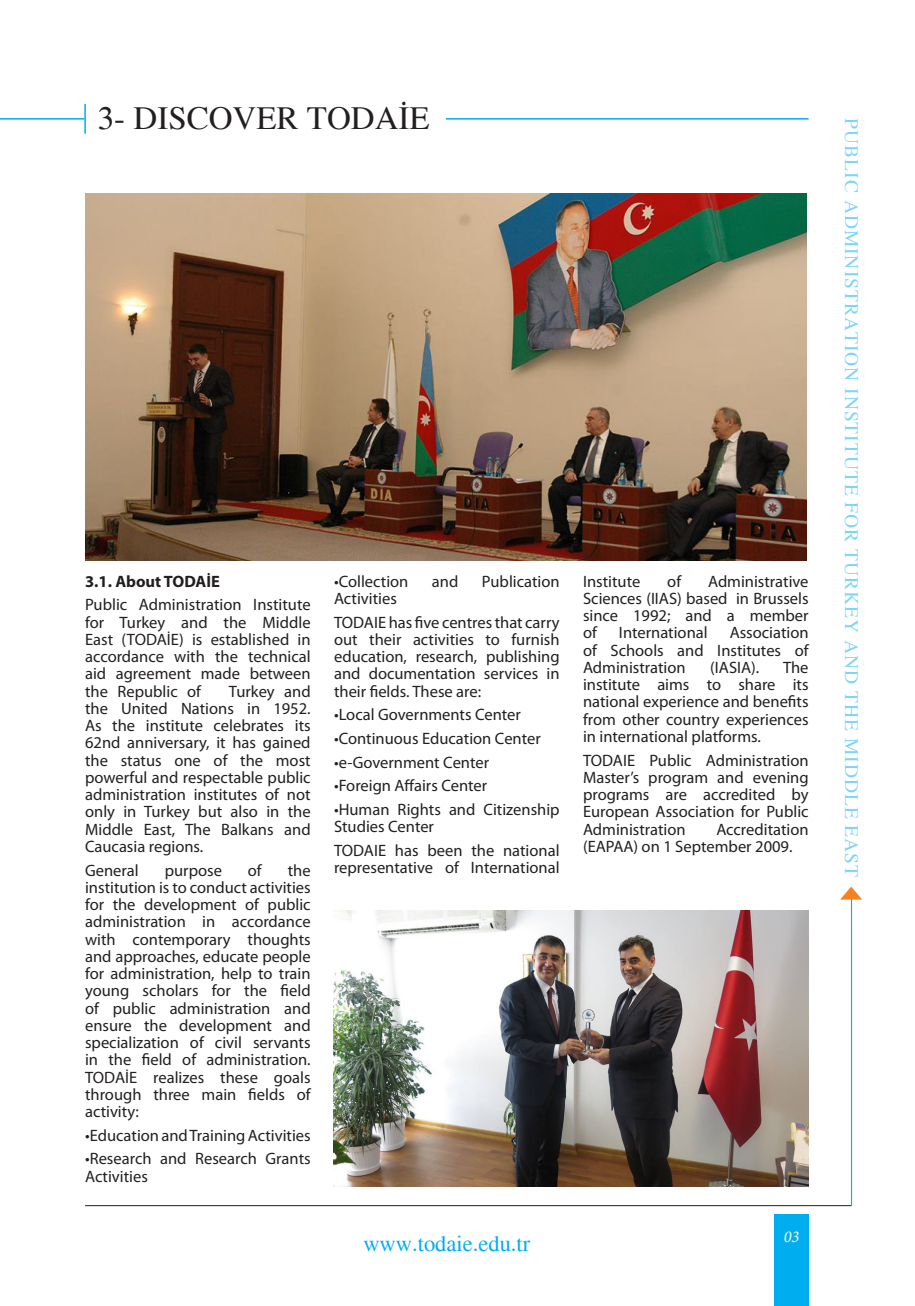
<style>
.page{position:relative;width:915px;height:1306px;background:#fff}
.page>*{position:absolute;margin:0;border:0;box-sizing:border-box;transform-origin:0 0}
.t1{font:33px "Times";color:#231f20}
.t2{font:22.5px "Times";color:#00aeef}
.t3{font:19.5px "Times";letter-spacing:.05em;color:#00aeef}
.t4{font:16.5px/17.2px "Myriad Pro";color:#231f20;text-align:justify}
.t5{font:700 16.5px "Myriad Pro";color:#231f20}
.t6{font:italic 16.5px "Minion Pro";color:#fff}
</style>
<div class="page">
<hr style="left:84px;top:104px;width:2px;height:30px;background:#00aeef">
<hr style="left:0;top:118px;width:84px;height:2px;background:#00aeef">
<hr style="left:446px;top:118px;width:362px;height:2px;background:#00aeef">
<hr style="left:85px;top:1205px;width:765px;height:1px;background:#231f20">
<hr style="left:850px;top:893px;width:1px;height:312px;background:#00aeef">
<svg style="left:840px;top:886px;width:21px;height:13px"></svg>
<div style="left:774px;top:1214px;width:34px;height:91px;background:#00aeef"></div>
<img style="left:85px;top:193px;width:721px;height:367px">
<img style="left:333px;top:910px;width:475px;height:276px">
<p class="t1" style="left:98px;top:100px;width:333px">3- DISCOVER TODAİE</p>
<p class="t5" style="left:85px;top:570px;width:136px">3.1. About TODAİE</p>
<p class="t4" style="left:85px;top:596px;width:227px">Public Administration Institute for Turkey and the Middle East (TODAİE) is established in accordance with the technical aid agreement made between the Republic of</p>
<p class="t4" style="left:85px;top:682px;width:227px;text-indent:144px">Turkey and the United Nations in 1952.<br>As the institute celebrates its 62nd anniversary, it has gained the status one of the most powerful and respectable public administration institutes of not only in Turkey but also in the Middle East, The Balkans and Caucasia regions.</p>
<p class="t4" style="left:85px;top:861px;width:55px">General</p>
<p class="t4" style="left:165px;top:861px;width:59px">purpose</p>
<p class="t4" style="left:248px;top:861px;width:15px">of</p>
<p class="t4" style="left:85px;top:861px;width:227px;text-indent:202px">the institution is to conduct activities for the development of public administration in accordance with contemporary thoughts and approaches, educate people for administration, help to train young scholars for the field of public administration and ensure the development and specialization of civil servants in the field of administration.<br>TODAİE realizes these goals through three main fields of activity:</p>
<p class="t4" style="left:85px;top:1126px;width:227px">•Education and Training Activities</p>
<p class="t4" style="left:85px;top:1149px;width:227px">•Research and Research Grants<br>Activities</p>
<p class="t4" style="left:334px;top:572px;width:76px">•Collection</p>
<p class="t4" style="left:432px;top:572px;width:28px">and</p>
<p class="t4" style="left:482px;top:572px;width:79px">Publication</p>
<p class="t4" style="left:334px;top:589px;width:64px">Activities</p>
<p class="t4" style="left:334px;top:613px;width:227px">TODAIE has five centres that carry out their activities to furnish education, research, publishing and documentation services in their fields. These are:</p>
<p class="t4" style="left:334px;top:705px;width:188px">•Local Governments Center</p>
<p class="t4" style="left:334px;top:729px;width:208px">•Continuous Education Center</p>
<p class="t4" style="left:334px;top:753px;width:156px">•e-Government Center</p>
<p class="t4" style="left:334px;top:776px;width:154px">•Foreign Affairs Center</p>
<p class="t4" style="left:334px;top:800px;width:227px">•Human Rights and Citizenship<br>Studies Center</p>
<p class="t4" style="left:334px;top:841px;width:227px">TODAIE has been the national representative of International</p>
<p class="t2" style="left:363px;top:1230px;width:168px">www.todaie.edu.tr</p>
<p class="t4" style="left:583px;top:572px;width:59px">Institute</p>
<p class="t4" style="left:667px;top:572px;width:15px">of</p>
<p class="t4" style="left:583px;top:572px;width:227px;text-indent:125px">Administrative Sciences (IIAS) based in Brussels since 1992; and a member of</p>
<p class="t4" style="left:618px;top:624px;width:90px">International</p>
<p class="t4" style="left:583px;top:624px;width:227px;text-indent:147px">Association of Schools and Institutes of Administration</p>
<p class="t4" style="left:583px;top:658px;width:227px;text-indent:200px">The institute aims to share its national experience and benefits from other country experiences in international platforms.</p>
<p class="t4" style="left:583px;top:751px;width:227px">TODAIE Public Administration Master’s program and evening programs are accredited by European Association for Public Administration</p>
<p class="t4" style="left:710px;top:658px;width:50px">(IASIA).</p>
<p class="t4" style="left:583px;top:820px;width:227px;text-indent:133px">Accreditation (EAPAA) on 1 September 2009.</p>
<p class="t6" style="left:783px;top:1225px;width:17px">03</p>
<p class="t3" style="left:862px;top:118px;width:760px;rotate:90deg">PUBLIC ADMINISTRATION INSTITUTE FOR TURKEY AND THE MIDDLE EAST</p>
</div>
